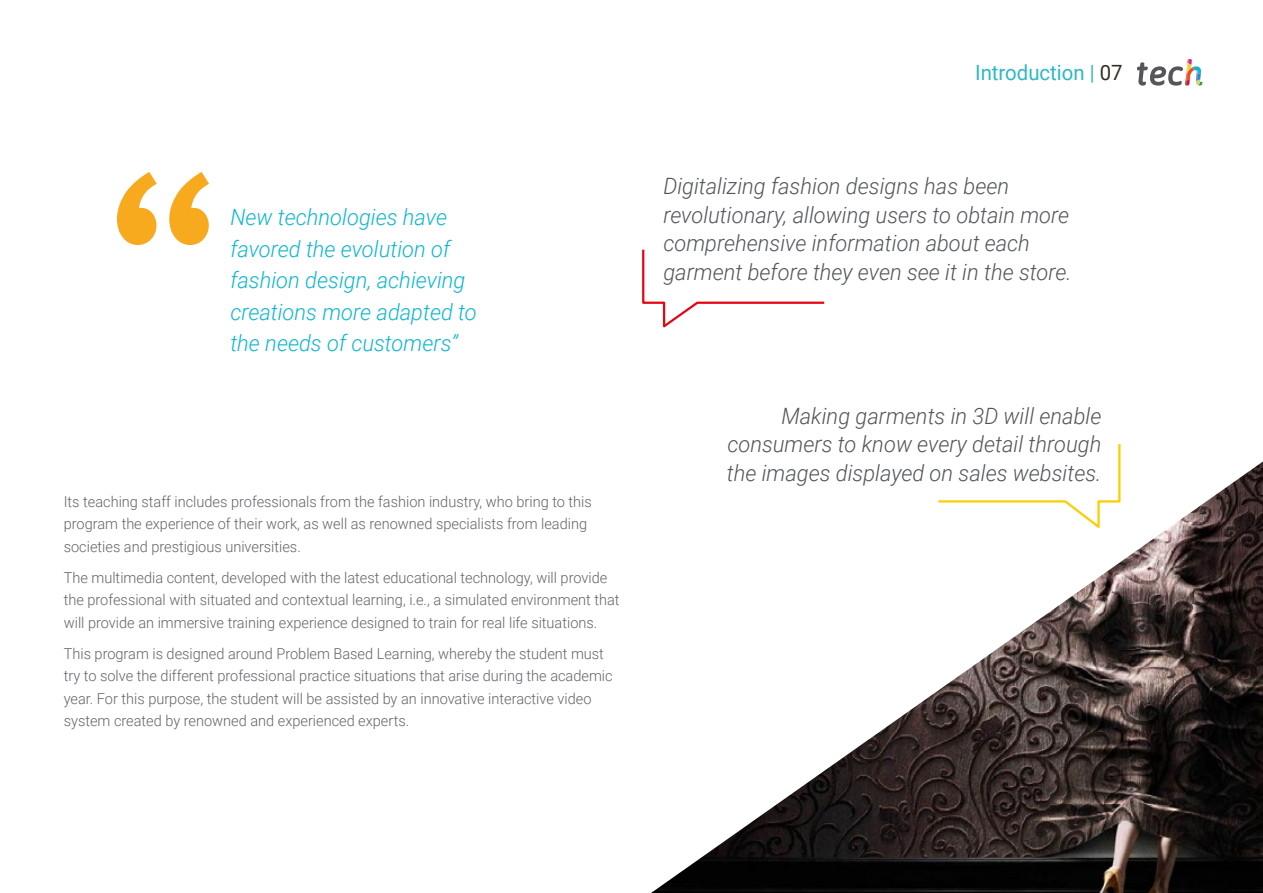
<style>
.page{position:relative;width:1263px;height:893px;background:#fff}
.page>*{position:absolute;margin:0;border:0;box-sizing:border-box;transform-origin:0 0}
.t1{font:italic 300 22.5px/28.5px "Roboto";color:#52555b;text-align:justify}
.t2{font:italic 300 22.5px/31.5px "Roboto";color:#0fb6cf}
.t3{font:21px "Roboto";color:#2db8c5}
.t4{font:300 15px/22.5px "Roboto";color:#61646a}
.s1{color:#312e20}
</style>
<div class="page">
<svg style="left:117px;top:172px;width:92px;height:73px"></svg>
<img style="left:651px;top:461px;width:612px;height:432px">
<svg style="left:1137px;top:59px;width:65px;height:27px"></svg>
<svg style="left:936px;top:444px;width:186px;height:87px"></svg>
<svg style="left:642px;top:249px;width:183px;height:79px"></svg>
<h1 class="t2" style="left:230px;top:201px;width:248px">New technologies have favored the evolution of fashion design, achieving creations more adapted to the needs of customers”</h1>
<p class="t4" style="left:64px;top:489px;width:530px">Its teaching staff includes professionals from the fashion industry, who bring to this program the experience of their work, as well as renowned specialists from leading societies and prestigious universities.</p>
<p class="t4" style="left:64px;top:565px;width:557px">The multimedia content, developed with the latest educational technology, will provide the professional with situated and contextual learning, i.e., a simulated environment that will provide an immersive training experience designed to train for real life situations.</p>
<p class="t4" style="left:64px;top:641px;width:550px">This program is designed around Problem Based Learning, whereby the student must try to solve the different professional practice situations that arise during the academic year. For this purpose, the student will be assisted by an innovative interactive video system created by renowned and experienced experts.</p>
<h2 class="t3" style="left:975px;top:57px;width:149px">Introduction | <span class="s1">07</span></h2>
<h1 class="t1" style="left:663px;top:171px;width:410px;text-align:left">Digitalizing fashion designs has been revolutionary, allowing users to obtain more comprehensive information about each garment before they even see it in the store.</h1>
<h1 class="t1" style="left:727px;top:401px;width:376px;text-indent:55px">Making garments in 3D will enable consumers to know every detail through the images displayed on sales websites.</h1>
</div>
